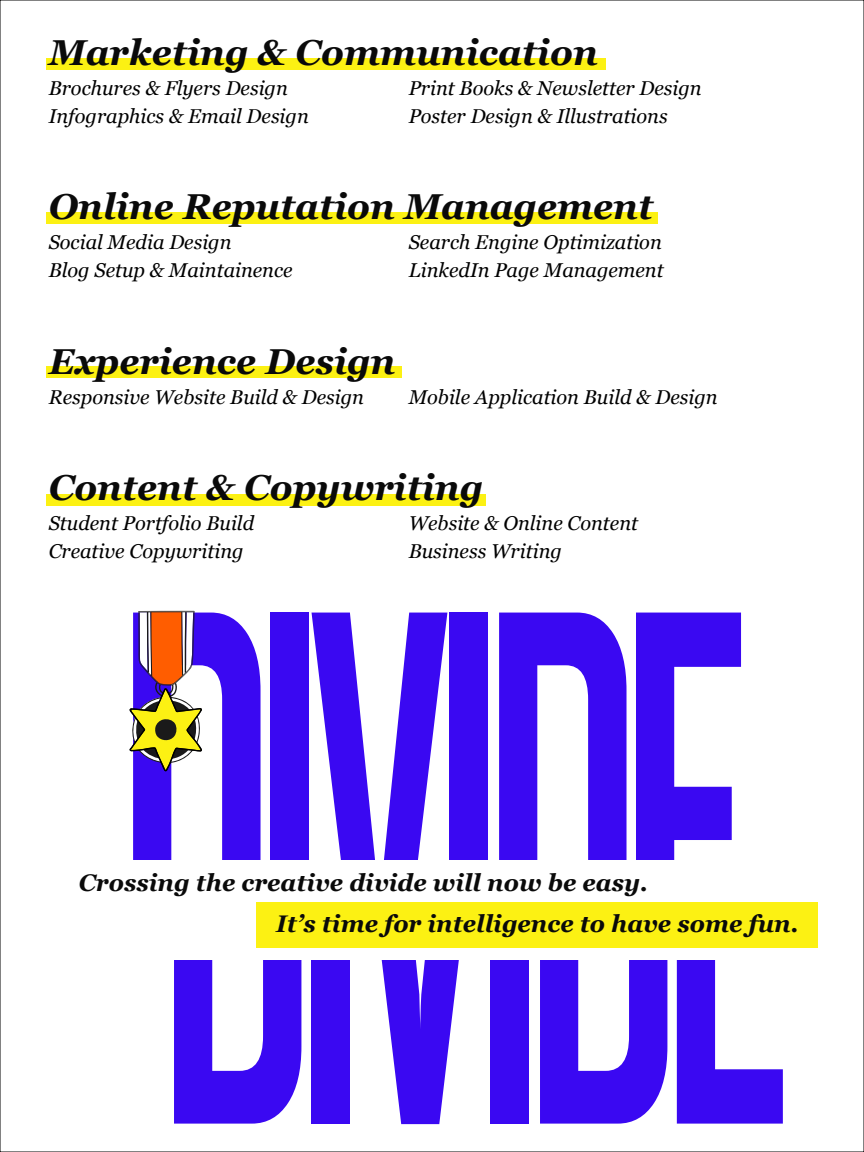
<style>
.page{position:relative;width:864px;height:1152px;background:#fff}
.page>*{position:absolute;margin:0;border:0;box-sizing:border-box;transform-origin:0 0}
.t1{font:700 537.4px "Agency FB";letter-spacing:-.06em;color:#3a08f2;scale:.62 1}
.t2{font:italic 700 36px "Georgia";color:#0a0a0a}
.t3{font:italic 700 24px/40.6px "Georgia";color:#0a0a0a}
.t4{font:italic 20px "Georgia";color:#000}
</style>
<div class="page">
<div style="left:46px;top:58px;width:560px;height:12px;background:#fcf113"></div>
<div style="left:46px;top:212px;width:612px;height:12px;background:#fcf113"></div>
<div style="left:46px;top:366px;width:356px;height:12px;background:#fcf113"></div>
<div style="left:46px;top:494px;width:440px;height:12px;background:#fcf113"></div>
<div style="left:271px;top:613px;width:38px;height:246px;background:#3a08f2"></div>
<svg style="left:312px;top:613px;width:135px;height:246px"></svg>
<div style="left:450px;top:613px;width:38px;height:246px;background:#3a08f2"></div>
<svg style="left:499px;top:613px;width:128px;height:246px"></svg>
<svg style="left:636px;top:613px;width:106px;height:246px"></svg>
<div style="left:256px;top:902px;width:562px;height:46px;background:#fcf113"></div>
<svg style="left:129px;top:611px;width:132px;height:248px"></svg>
<h2 class="t2" style="left:49px;top:29px;width:551px">Marketing &amp; Communication</h2>
<p class="t4" style="left:49px;top:75px;width:241px">Brochures &amp; Flyers Design</p>
<p class="t4" style="left:409px;top:75px;width:295px">Print Books &amp; Newsletter Design</p>
<p class="t4" style="left:49px;top:103px;width:262px">Infographics &amp; Email Design</p>
<p class="t4" style="left:409px;top:103px;width:261px">Poster Design &amp; Illustrations</p>
<h2 class="t2" style="left:49px;top:183px;width:606px">Online Reputation Management</h2>
<p class="t4" style="left:49px;top:230px;width:184px">Social Media Design</p>
<p class="t4" style="left:409px;top:230px;width:255px">Search Engine Optimization</p>
<p class="t4" style="left:49px;top:258px;width:245px">Blog Setup &amp; Maintainence</p>
<p class="t4" style="left:409px;top:258px;width:257px">LinkedIn Page Management</p>
<h2 class="t2" style="left:49px;top:338px;width:348px">Experience Design</h2>
<p class="t4" style="left:49px;top:384px;width:317px">Responsive Website Build &amp; Design</p>
<p class="t4" style="left:409px;top:384px;width:311px">Mobile Application Build &amp; Design</p>
<h2 class="t2" style="left:49px;top:464px;width:436px">Content &amp; Copywriting</h2>
<p class="t4" style="left:49px;top:510px;width:207px">Student Portfolio Build</p>
<p class="t4" style="left:409px;top:510px;width:231px">Website &amp; Online Content</p>
<p class="t4" style="left:49px;top:538px;width:196px">Creative Copywriting</p>
<p class="t4" style="left:409px;top:538px;width:155px">Business Writing</p>
<h1 class="t1" style="left:159px;top:588px;width:1026px">DIVIDE</h1>
<p class="t3" style="left:276px;top:862px;width:524px;text-indent:-197px">Crossing the creative divide will now be easy.<br>It’s time for intelligence to have some fun.</p>
</div>
